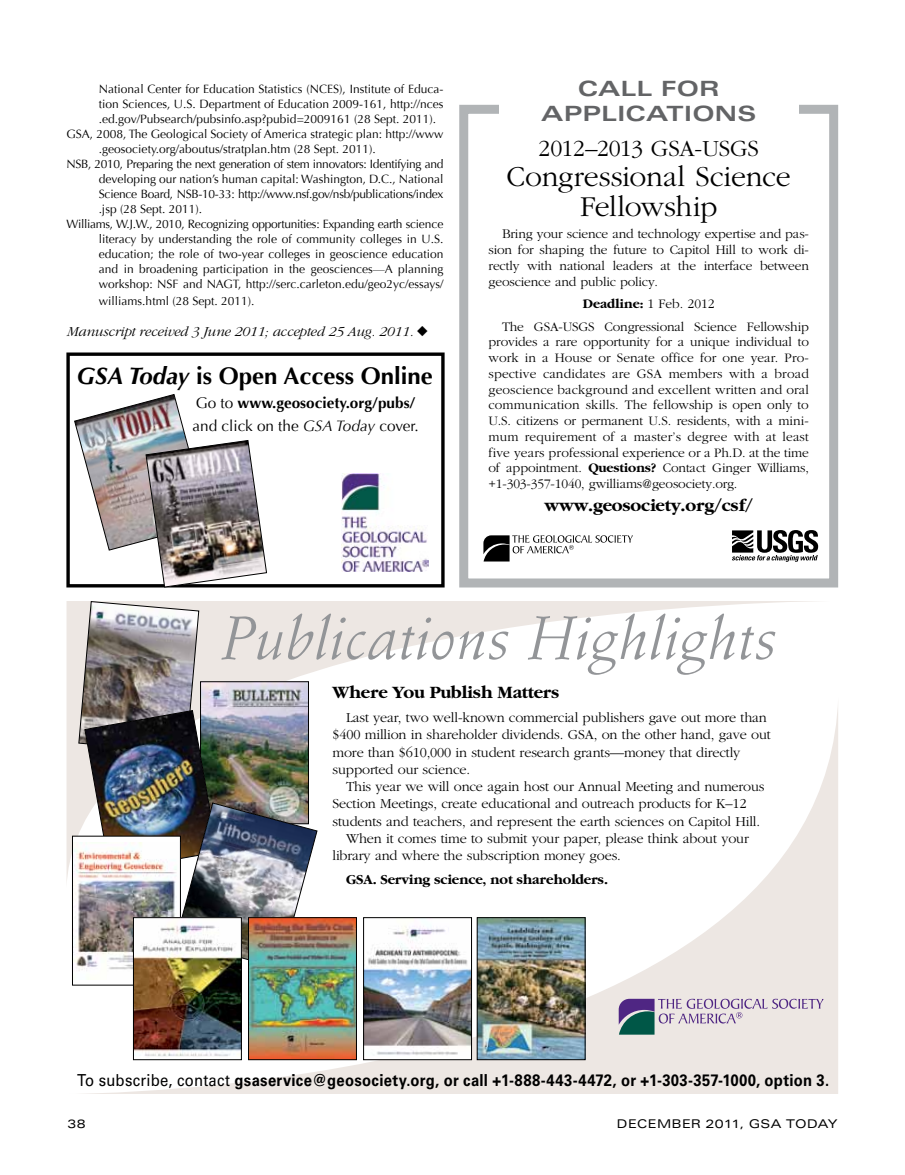
<style>
.page{position:relative;width:905px;height:1175px;background:#fff}
.page>*{position:absolute;margin:0;border:0;box-sizing:border-box;transform-origin:0 0}
.t1{font:300 30px/30px "Garamond";letter-spacing:-.01em;color:#000;text-align:center}
.t2{font:700 24px "Optima";color:#000}
.t3{font:300 24px "Garamond";letter-spacing:-.01em;color:#000}
.t4{font:700 expanded 21px/25.2px "Univers";letter-spacing:.005em;color:#636466;text-align:center;scale:1.1 1}
.t5{font:700 18px "Garamond";letter-spacing:-.01em;color:#000}
.t6{font:700 16.5px "Univers";letter-spacing:.02em;color:#000;scale:.9 1}
.t7{font:700 15.3px/23px "Optima";color:#000}
.t8{font:300 14.25px/17.2px "Garamond";letter-spacing:-.01em;color:#000}
.t9{font:italic 300 14.25px "Garamond";letter-spacing:-.01em;color:#000}
.t10{font:700 14.25px "Garamond";letter-spacing:-.01em;color:#000}
.t11{font:300 13.5px/15.8px "Garamond";letter-spacing:-.01em;color:#000;text-align:justify}
.t12{font:12px "Optima";color:#000}
.t13{font:12px "Optima";letter-spacing:-.025em;color:#000}
.t14{font:expanded 12px "Univers";letter-spacing:.025em;color:#000}
.s1{font-style:italic}
.s2{font-weight:400}
.s3{font-weight:400;font-style:italic}
.s4{font-weight:700}
</style>
<div class="page">
<svg style="left:66px;top:601px;width:750px;height:281px"></svg>
<svg style="left:68px;top:697px;width:770px;height:397px;fill:#ede7e3"></svg>
<svg style="left:618px;top:998px;width:205px;height:36px;background:#bfbbc6"></svg>
<img style="left:365px;top:968px;width:104px;height:89px">
<div style="left:363px;top:917px;width:108px;height:142px;border:1px solid #000"></div>
<img style="left:479px;top:968px;width:104px;height:89px">
<div style="left:477px;top:917px;width:108px;height:142px;border:1px solid #000"></div>
<img style="left:74px;top:842px;width:59px;height:137px">
<div style="left:72px;top:836px;width:109px;height:149px;border:1px solid #000"></div>
<img style="left:78px;top:601px;width:697px;height:367px">
<img style="left:135px;top:919px;width:104px;height:138px">
<div style="left:133px;top:917px;width:108px;height:142px;border:1px solid #000"></div>
<div style="left:459px;top:105px;width:379px;height:482px;border:9px solid #b1b4b6"></div>
<div style="left:499px;top:81px;width:299px;height:48px;background:#fff"></div>
<svg style="left:732px;top:530px;width:86px;height:32px"></svg>
<svg style="left:483px;top:535px;width:150px;height:26px"></svg>
<img style="left:250px;top:919px;width:104px;height:138px">
<div style="left:248px;top:917px;width:108px;height:142px;border:1px solid #000"></div>
<div style="left:66px;top:352px;width:378px;height:235px;border:3px solid #000"></div>
<img style="left:341px;top:473px;width:87px;height:98px">
<img style="left:74px;top:394px;width:193px;height:194px">
<p class="t12" style="left:99px;top:82px;width:346px">National Center for Education Statistics (NCES), Institute of Educa-</p>
<p class="t12" style="left:99px;top:97px;width:346px">tion Sciences, U.S. Department of Education 2009-161, http://nces</p>
<p class="t12" style="left:99px;top:112px;width:338px">.ed.gov/Pubsearch/pubsinfo.asp?pubid=2009161 (28 Sept. 2011).</p>
<p class="t12" style="left:67px;top:127px;width:378px">GSA, 2008, The Geological Society of America strategic plan: http://www</p>
<p class="t12" style="left:99px;top:142px;width:278px">.geosociety.org/aboutus/stratplan.htm (28 Sept. 2011).</p>
<p class="t13" style="left:67px;top:157px;width:378px">NSB, 2010, Preparing the next generation of stem innovators: Identifying and</p>
<p class="t12" style="left:99px;top:172px;width:346px">developing our nation’s human capital: Washington, D.C., National</p>
<p class="t13" style="left:99px;top:187px;width:346px">Science Board, NSB-10-33: http://www.nsf.gov/nsb/publications/index</p>
<p class="t12" style="left:99px;top:202px;width:105px">.jsp (28 Sept. 2011).</p>
<p class="t13" style="left:67px;top:217px;width:378px">Williams, W.J.W., 2010, Recognizing opportunities: Expanding earth science</p>
<p class="t12" style="left:99px;top:232px;width:346px">literacy by understanding the role of community colleges in U.S.</p>
<p class="t12" style="left:99px;top:247px;width:346px">education; the role of two-year colleges in geoscience education</p>
<p class="t12" style="left:99px;top:262px;width:346px">and in broadening participation in the geosciences—A planning</p>
<p class="t12" style="left:99px;top:277px;width:346px">workshop: NSF and NAGT, http://serc.carleton.edu/geo2yc/essays/</p>
<p class="t12" style="left:99px;top:294px;width:157px">williams.html (28 Sept. 2011).</p>
<p class="t9" style="left:66px;top:324px;width:363px">Manuscript received 3 June 2011; accepted 25 Aug. 2011. ◆</p>
<h2 class="t2" style="left:77px;top:362px;width:357px"><span class="s1">GSA Today</span> is Open Access Online</h2>
<p class="t7" style="left:192px;top:391px;width:228px"><span class="s2">Go to</span> www.geosociety.org/pubs/ <span class="s2">and click on the</span> <span class="s3">GSA Today</span> <span class="s2">cover.</span></p>
<h3 class="t4" style="left:541px;top:76px;width:197px">CALL FOR<br>APPLICATIONS</h3>
<h2 class="t3" style="left:538px;top:135px;width:222px">2012–2013 GSA-USGS</h2>
<h1 class="t1" style="left:506px;top:161px;width:286px">Congressional Science<br>Fellowship</h1>
<p class="t11" style="left:488px;top:226px;width:322px;text-indent:14px">Bring your science and technology expertise and pas&shy;sion for shaping the future to Capitol Hill to work di&shy;rectly with national leaders at the interface between geoscience and public policy.</p>
<p class="t11" style="left:502px;top:293px;width:308px;line-height:22.5px;text-indent:81px"><span class="s4">Deadline:</span> 1 Feb. 2012<br>The GSA-USGS Congressional Science Fellowship</p>
<p class="t11" style="left:488px;top:334px;width:322px">provides a rare opportunity for a unique individual to work in a House or Senate office for one year. Pro&shy;spective candidates are GSA members with a broad geoscience background and excellent written and oral communication skills. The fellowship is open only to U.S. citizens or permanent U.S. residents, with a mini&shy;mum requirement of a master’s degree with at least five years professional experience or a Ph.D. at the time of appointment. <span class="s4">Questions?</span> Contact Ginger Williams, +1-303-357-1040, gwilliams@geosociety.org.</p>
<h3 class="t5" style="left:544px;top:495px;width:210px">www.geosociety.org/csf/</h3>
<h3 class="t5" style="left:332px;top:682px;width:228px">Where You Publish Matters</h3>
<p class="t8" style="left:332px;top:709px;width:440px;text-indent:13px">Last year, two well-known commercial publishers gave out more than $400 million in shareholder dividends. GSA, on the other hand, gave out more than $610,000 in student research grants—money that directly supported our science.</p>
<p class="t8" style="left:346px;top:778px;width:420px">This year we will once again host our Annual Meeting and numerous</p>
<p class="t8" style="left:332px;top:795px;width:415px">Section Meetings, create educational and outreach products for K–12</p>
<p class="t8" style="left:332px;top:812px;width:429px">students and teachers, and represent the earth sciences on Capitol Hill.</p>
<p class="t8" style="left:346px;top:830px;width:404px">When it comes time to submit your paper, please think about your</p>
<p class="t8" style="left:332px;top:847px;width:290px">library and where the subscription money goes.</p>
<p class="t10" style="left:346px;top:871px;width:263px">GSA. Serving science, not shareholders.</p>
<p class="t6" style="left:77px;top:1071px;width:836px"><span class="s2">To subscribe, contact</span> gsaservice@geosociety.org, or call +1-888-443-4472, or +1-303-357-1000, option 3.</p>
<p class="t14" style="left:68px;top:1117px;width:20px">38</p>
<p class="t14" style="left:617px;top:1117px;width:222px">DECEMBER 2011, GSA TODAY</p>
</div>
